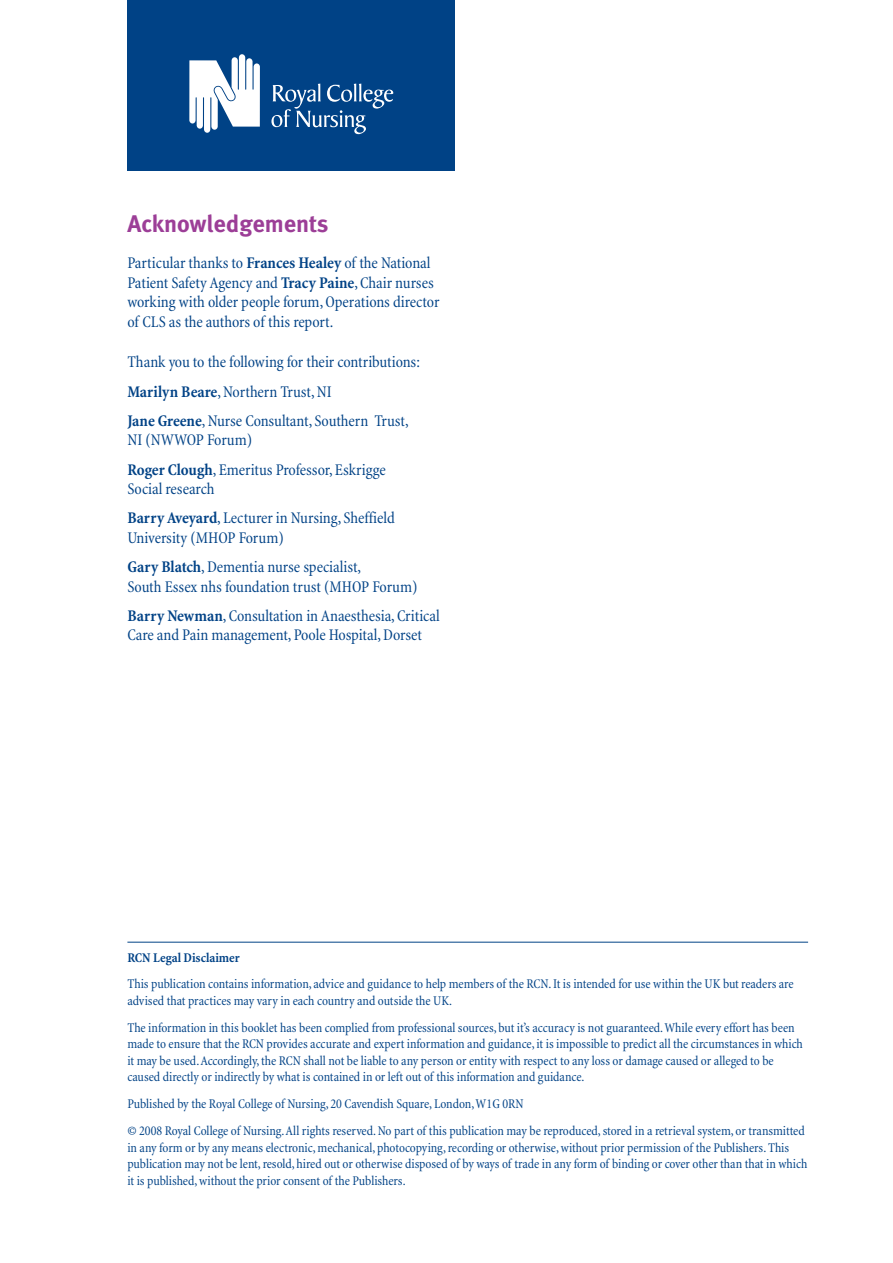
<style>
.page{position:relative;width:893px;height:1263px;background:#fff}
.page>*{position:absolute;margin:0;border:0;box-sizing:border-box;transform-origin:0 0}
.t1{font:700 24px "Meta Plus";color:#9c3e97}
.t2{font:condensed 16.5px/29.2px "Minion";letter-spacing:-.005em;color:#004286}
.t3{font:condensed 13.5px/16.5px "Minion";color:#004286}
.t4{font:700 condensed 13.5px "Minion";color:#004286}
.s1{font-weight:700}
</style>
<div class="page">
<div style="left:127px;top:0;width:328px;height:170px;background:#004286"></div>
<svg style="left:189px;top:54px;width:71px;height:79px"></svg>
<svg style="left:271px;top:84px;width:122px;height:50px"></svg>
<hr style="left:127px;top:942px;width:681px;height:1px;background:#004286">
<h1 class="t1" style="left:127px;top:214px;width:203px">Acknowledgements</h1>
<p class="t2" style="left:127px;top:255px;width:313px;line-height:19.5px">Particular thanks to <span class="s1">Frances Healey</span> of the National Patient Safety Agency and <span class="s1">Tracy Paine</span>, Chair nurses working with older people forum, Operations director of CLS as the authors of this report.</p>
<p class="t2" style="left:127px;top:349px;width:294px">Thank you to the following for their contributions:<br><span class="s1">Marilyn Beare</span>, Northern Trust, NI<br><span class="s1">Jane Greene</span>, Nurse Consultant, Southern Trust,</p>
<p class="t2" style="left:127px;top:427px;width:260px">NI (NWWOP Forum)<br><span class="s1">Roger Clough</span>, Emeritus Professor, Eskrigge</p>
<p class="t2" style="left:127px;top:476px;width:269px">Social research<br><span class="s1">Barry Aveyard</span>, Lecturer in Nursing, Sheffield</p>
<p class="t2" style="left:127px;top:524px;width:235px">University (MHOP Forum)<br><span class="s1">Gary Blatch</span>, Dementia nurse specialist,</p>
<p class="t2" style="left:127px;top:573px;width:314px">South Essex nhs foundation trust (MHOP Forum)<br><span class="s1">Barry Newman</span>, Consultation in Anaesthesia, Critical</p>
<p class="t2" style="left:127px;top:622px;width:296px">Care and Pain management, Poole Hospital, Dorset</p>
<p class="t4" style="left:127px;top:952px;width:114px">RCN Legal Disclaimer</p>
<p class="t3" style="left:127px;top:977px;width:667px">This publication contains information, advice and guidance to help members of the RCN. It is intended for use within the UK but readers are advised that practices may vary in each country and outside the UK.</p>
<p class="t3" style="left:127px;top:1020px;width:677px">The information in this booklet has been complied from professional sources, but it’s accuracy is not guaranteed. While every effort has been made to ensure that the RCN provides accurate and expert information and guidance, it is impossible to predict all the circumstances in which it may be used. Accordingly, the RCN shall not be liable to any person or entity with respect to any loss or damage caused or alleged to be caused directly or indirectly by what is contained in or left out of this information and guidance.</p>
<p class="t3" style="left:127px;top:1092px;width:679px;line-height:27.2px">Published by the Royal College of Nursing, 20 Cavendish Square, London, W1G 0RN<br>© 2008 Royal College of Nursing. All rights reserved. No part of this publication may be reproduced, stored in a retrieval system, or transmitted</p>
<p class="t3" style="left:127px;top:1141px;width:681px">in any form or by any means electronic, mechanical, photocopying, recording or otherwise, without prior permission of the Publishers. This publication may not be lent, resold, hired out or otherwise disposed of by ways of trade in any form of binding or cover other than that in which it is published, without the prior consent of the Publishers.</p>
</div>
